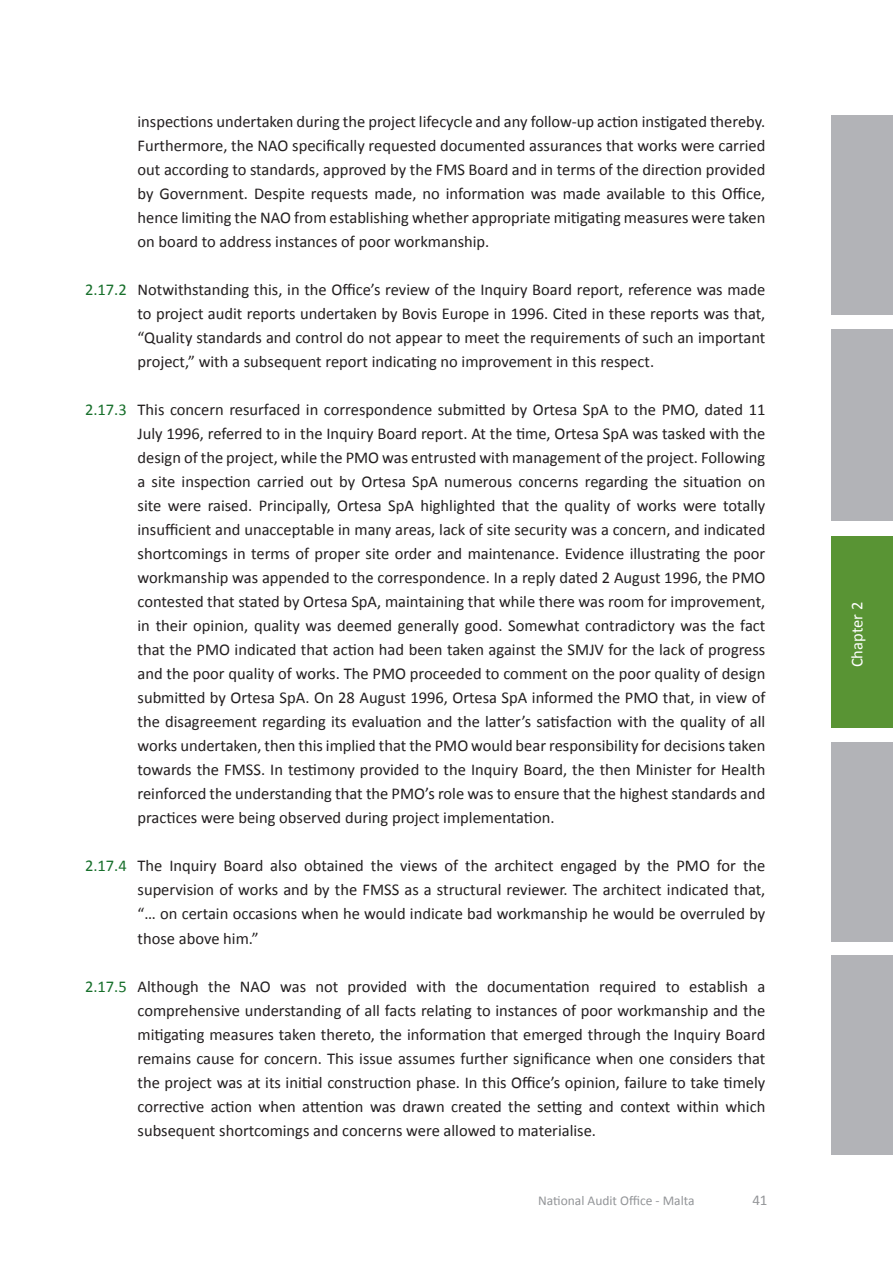
<style>
.page{position:relative;width:893px;height:1263px;background:#fff}
.page>*{position:absolute;margin:0;border:0;box-sizing:border-box;transform-origin:0 0}
.t1{font:16.5px/24px "Calibri";color:#231f20;text-align:justify}
.t2{font:16.5px "Calibri";color:#fff}
.t3{font:15px "Calibri";color:#939598}
.t4{font:13.5px "Calibri";color:#939598}
.s1{color:#176f2b}
</style>
<div class="page">
<div style="left:831px;top:536px;width:62px;height:191px;background:#599434"></div>
<div style="left:831px;top:330px;width:62px;height:191px;background:#b2b3b7"></div>
<div style="left:831px;top:115px;width:62px;height:200px;background:#b2b3b7"></div>
<div style="left:831px;top:742px;width:62px;height:200px;background:#b2b3b7"></div>
<div style="left:831px;top:955px;width:62px;height:199px;background:#b2b3b7"></div>
<p class="t1" style="left:138px;top:109px;width:629px">inspections undertaken during the project lifecycle and any follow-up action instigated thereby.<br>Furthermore, the NAO specifically requested documented assurances that works were carried out according to standards, approved by the FMS Board and in terms of the direction provided by Government. Despite requests made, no information was made available to this Office, hence limiting the NAO from establishing whether appropriate mitigating measures were taken on board to address instances of poor workmanship.</p>
<p class="t1" style="left:138px;top:277px;width:629px;text-indent:-53px"><span class="s1">2.17.2</span> Notwithstanding this, in the Office’s review of the Inquiry Board report, reference was made to project audit reports undertaken by Bovis Europe in 1996. Cited in these reports was that, “Quality standards and control do not appear to meet the requirements of such an important project,” with a subsequent report indicating no improvement in this respect.</p>
<p class="t1" style="left:138px;top:397px;width:629px;text-indent:-53px"><span class="s1">2.17.3</span> This concern resurfaced in correspondence submitted by Ortesa SpA to the PMO, dated 11<br>July 1996, referred to in the Inquiry Board report. At the time, Ortesa SpA was tasked with the design of the project, while the PMO was entrusted with management of the project. Following a site inspection carried out by Ortesa SpA numerous concerns regarding the situation on site were raised. Principally, Ortesa SpA highlighted that the quality of works were totally insufficient and unacceptable in many areas, lack of site security was a concern, and indicated shortcomings in terms of proper site order and maintenance. Evidence illustrating the poor workmanship was appended to the correspondence. In a reply dated 2 August 1996, the PMO contested that stated by Ortesa SpA, maintaining that while there was room for improvement, in their opinion, quality was deemed generally good. Somewhat contradictory was the fact that the PMO indicated that action had been taken against the SMJV for the lack of progress and the poor quality of works. The PMO proceeded to comment on the poor quality of design submitted by Ortesa SpA. On 28 August 1996, Ortesa SpA informed the PMO that, in view of the disagreement regarding its evaluation and the latter’s satisfaction with the quality of all works undertaken, then this implied that the PMO would bear responsibility for decisions taken towards the FMSS. In testimony provided to the Inquiry Board, the then Minister for Health reinforced the understanding that the PMO’s role was to ensure that the highest standards and practices were being observed during project implementation.</p>
<p class="t1" style="left:138px;top:853px;width:629px;text-indent:-53px"><span class="s1">2.17.4</span> The Inquiry Board also obtained the views of the architect engaged by the PMO for the supervision of works and by the FMSS as a structural reviewer. The architect indicated that, “… on certain occasions when he would indicate bad workmanship he would be overruled by those above him.”</p>
<p class="t1" style="left:138px;top:973px;width:629px;text-indent:-53px"><span class="s1">2.17.5</span> Although the NAO was not provided with the documentation required to establish a comprehensive understanding of all facts relating to instances of poor workmanship and the mitigating measures taken thereto, the information that emerged through the Inquiry Board remains cause for concern. This issue assumes further significance when one considers that the project was at its initial construction phase. In this Office’s opinion, failure to take timely corrective action when attention was drawn created the setting and context within which subsequent shortcomings and concerns were allowed to materialise.</p>
<p class="t4" style="left:538px;top:1191px;width:158px">National Audit Office - Malta</p>
<p class="t3" style="left:752px;top:1189px;width:17px">41</p>
<p class="t2" style="left:846px;top:667px;width:67px;rotate:-90deg">Chapter 2</p>
</div>
